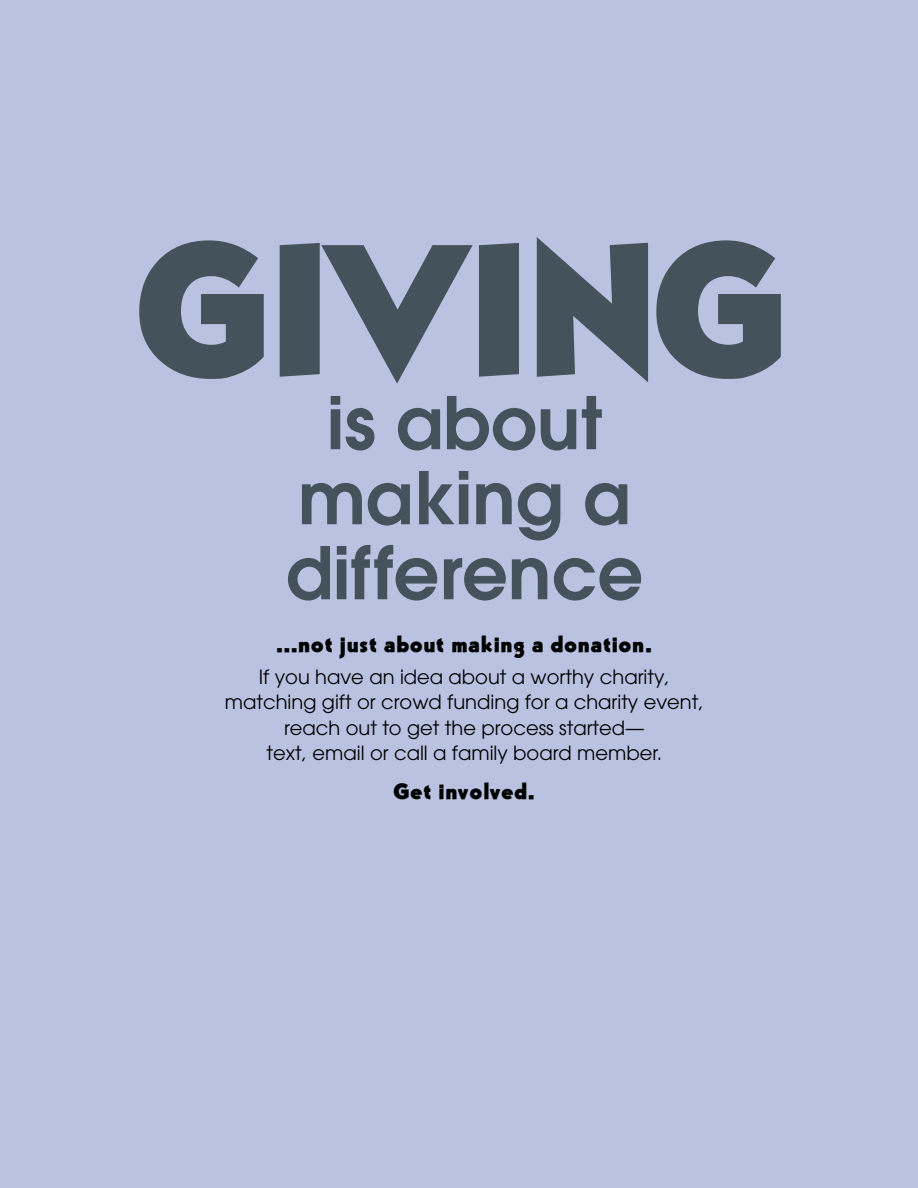
<style>
.page{position:relative;width:918px;height:1188px;background:#b9c3e1}
.page>*{position:absolute;margin:0;border:0;box-sizing:border-box;transform-origin:0 0}
.t1{font:700 189px "Bully";letter-spacing:-.05em;color:#44535b}
.t2{font:600 72px/75px "Avant Garde";color:#44535b;text-align:center}
.t3{font:700 22.5px "Bully";color:#000}
.t4{font:19.5px/25.5px "Avant Garde";color:#000;text-align:center}
</style>
<div class="page">
<h1 class="t1" style="left:135px;top:192px;width:660px">GIVING</h1>
<h2 class="t2" style="left:285px;top:384px;width:359px">is about making a difference</h2>
<p class="t3" style="left:276px;top:630px;width:378px">...not just about making a donation.</p>
<p class="t4" style="left:225px;top:664px;width:480px">If you have an idea about a worthy charity, matching gift or crowd funding for a charity event, reach out to get the process started—<br>text, email or call a family board member.</p>
<p class="t3" style="left:394px;top:778px;width:143px">Get involved.</p>
</div>
